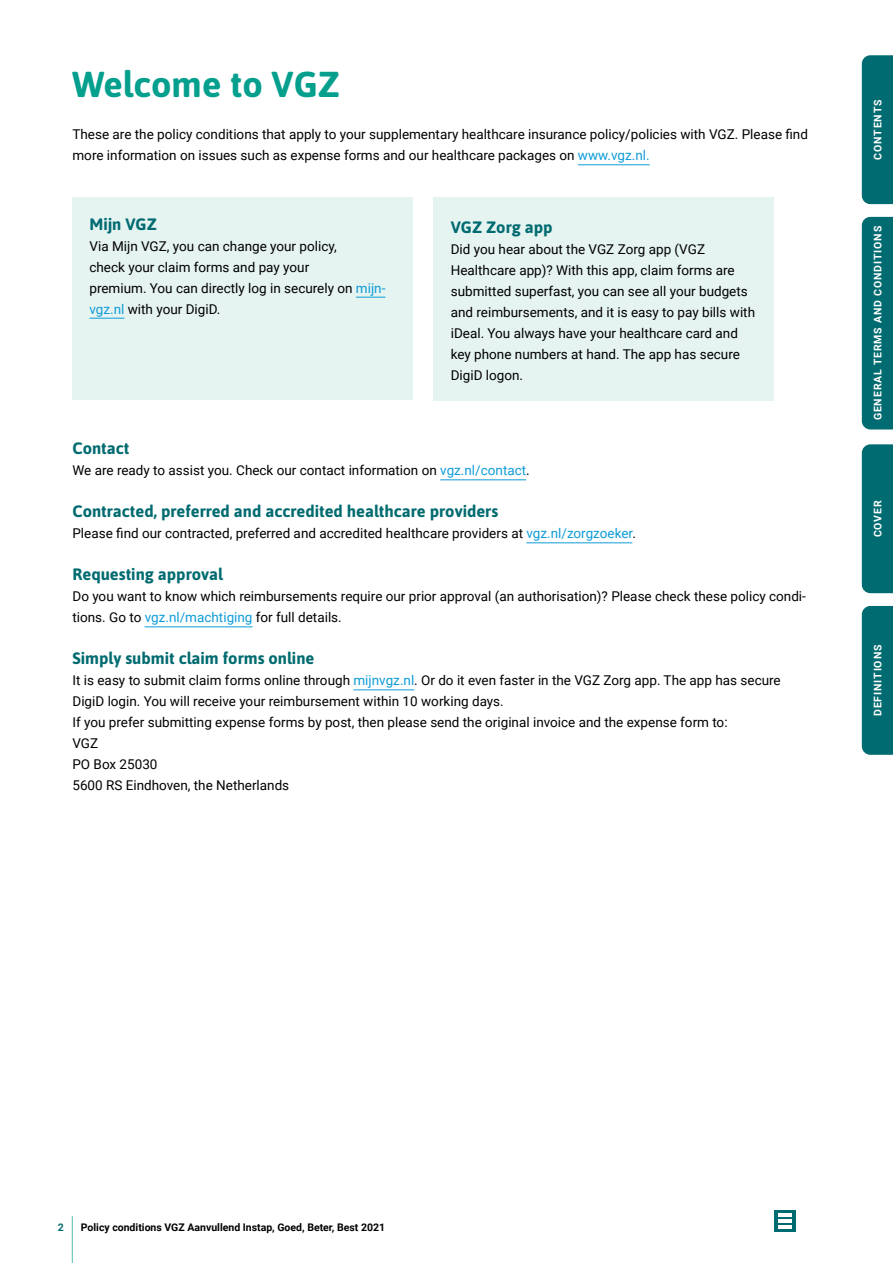
<style>
.page{position:relative;width:893px;height:1263px;background:#fff}
.page>*{position:absolute;margin:0;border:0;box-sizing:border-box;transform-origin:0 0}
.t1{font:700 36px "Asap";color:#059f8e}
.t2{font:700 16.5px "Asap";color:#006b70}
.t3{font:13.5px/21px "Roboto";color:#000}
.t4{font:700 10.5px "Roboto";color:#000}
.t5{font:700 10.5px "Roboto";letter-spacing:.085em;color:#fff}
.t6{font:700 10.5px "Roboto";color:#006b70}
.s1{color:#0f9cd8}
</style>
<div class="page">
<hr style="left:72px;top:1216px;width:1px;height:47px;background:#52bbb3">
<svg style="left:774px;top:1210px;width:21px;height:22px"></svg>
<svg style="left:778px;top:1214px;width:13px;height:14px"></svg>
<hr style="left:578px;top:165px;width:72px;height:1px;background:#0f9cd8">
<hr style="left:440px;top:480px;width:86px;height:1px;background:#0f9cd8">
<hr style="left:526px;top:543px;width:106px;height:1px;background:#0f9cd8">
<hr style="left:145px;top:627px;width:108px;height:1px;background:#0f9cd8">
<hr style="left:353px;top:690px;width:61px;height:1px;background:#0f9cd8">
<div style="left:434px;top:197px;width:340px;height:204px;background:#e5f3f1"></div>
<div style="left:72px;top:197px;width:341px;height:203px;background:#e5f3f1"></div>
<svg style="left:356px;top:297px;width:29px;height:1px"></svg>
<hr style="left:89px;top:318px;width:35px;height:1px;background:#0f9cd8">
<div style="left:862px;top:606px;width:31px;height:149px;background:#006b70"></div>
<div style="left:862px;top:217px;width:31px;height:212px;background:#006b70"></div>
<div style="left:862px;top:444px;width:31px;height:149px;background:#006b70"></div>
<div style="left:862px;top:55px;width:31px;height:149px;background:#006b70"></div>
<h1 class="t1" style="left:72px;top:59px;width:269px">Welcome to VGZ</h1>
<p class="t3" style="left:72px;top:123px;width:737px">These are the policy conditions that apply to your supplementary healthcare insurance policy/policies with VGZ. Please find more information on issues such as expense forms and our healthcare packages on <span class="s1">www.vgz.nl.</span></p>
<p class="t2" style="left:89px;top:212px;width:69px">Mijn VGZ</p>
<p class="t3" style="left:89px;top:235px;width:297px">Via Mijn VGZ, you can change your policy,<br>check your claim forms and pay your<br>premium. You can directly log in securely on <span class="s1">mijn&shy;vgz.nl</span> with your DigiD.</p>
<p class="t2" style="left:451px;top:216px;width:103px">VGZ Zorg app</p>
<p class="t3" style="left:451px;top:238px;width:306px">Did you hear about the VGZ Zorg app (VGZ Healthcare app)? With this app, claim forms are submitted superfast, you can see all your budgets and reimbursements, and it is easy to pay bills with iDeal. You always have your healthcare card and key phone numbers at hand. The app has secure DigiD logon.</p>
<p class="t2" style="left:72px;top:437px;width:59px">Contact</p>
<p class="t3" style="left:72px;top:459px;width:459px">We are ready to assist you. Check our contact information on <span class="s1">vgz.nl/contact</span>.</p>
<p class="t2" style="left:72px;top:500px;width:427px">Contracted, preferred and accredited healthcare providers</p>
<p class="t3" style="left:72px;top:522px;width:565px">Please find our contracted, preferred and accredited healthcare providers at <span class="s1">vgz.nl/zorgzoeker</span>.</p>
<p class="t2" style="left:72px;top:563px;width:152px">Requesting approval</p>
<p class="t3" style="left:72px;top:585px;width:735px">Do you want to know which reimbursements require our prior approval (an authorisation)? Please check these policy condi&shy;tions. Go to <span class="s1">vgz.nl/machtiging</span> for full details.</p>
<p class="t2" style="left:72px;top:647px;width:243px">Simply submit claim forms online</p>
<p class="t3" style="left:72px;top:669px;width:710px">It is easy to submit claim forms online through <span class="s1">mijnvgz.nl</span>. Or do it even faster in the VGZ Zorg app. The app has secure DigiD login. You will receive your reimbursement within 10 working days.<br>If you prefer submitting expense forms by post, then please send the original invoice and the expense form to:<br>VGZ<br>PO Box 25030<br>5600 RS Eindhoven, the Netherlands</p>
<p class="t5" style="left:870px;top:160px;width:62px;rotate:-90deg">CONTENTS</p>
<p class="t5" style="left:870px;top:420px;width:196px;rotate:-90deg">GENERAL TERMS AND CONDITIONS</p>
<p class="t5" style="left:870px;top:537px;width:39px;rotate:-90deg">COVER</p>
<p class="t5" style="left:870px;top:716px;width:73px;rotate:-90deg">DEFINITIONS</p>
<p class="t6" style="left:58px;top:1220px;width:8px">2</p>
<p class="t4" style="left:81px;top:1220px;width:306px">Policy conditions VGZ Aanvullend Instap, Goed, Beter, Best 2021</p>
</div>
